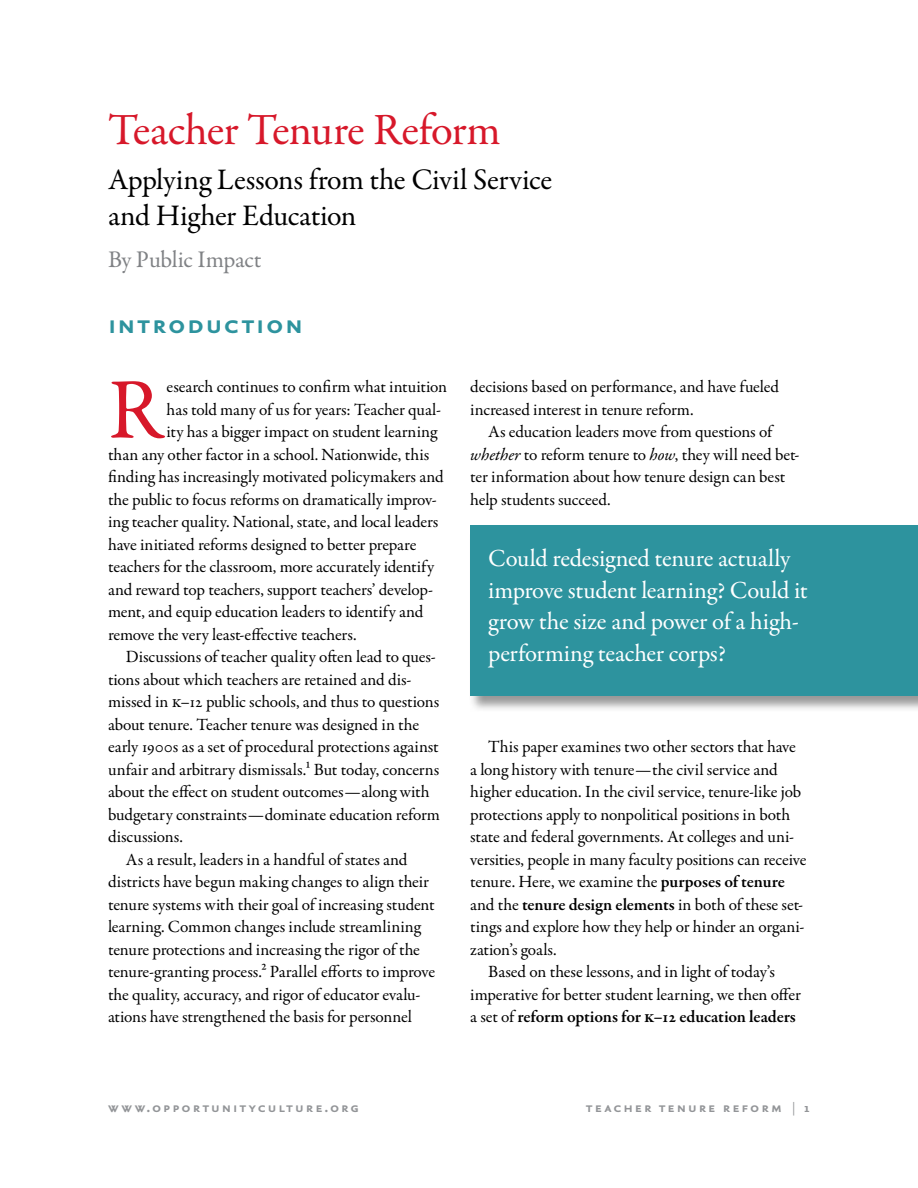
<style>
.page{position:relative;width:918px;height:1188px;background:#fff}
.page>*{position:absolute;margin:0;border:0;box-sizing:border-box;transform-origin:0 0}
.t1{font:86.7px "Garamond Premr Pro";color:#d7182a}
.t2{font:45px "Garamond Premr Pro";letter-spacing:-.02em;color:#d7182a}
.t3{font:31.5px "Seria Sans Bold Caps";letter-spacing:.05em;color:#2d939e}
.t4{font:30px/36px "Garamond Premr Pro";letter-spacing:-.01em;color:#000}
.t5{font:24.75px/31.5px "Garamond Premr Pro";letter-spacing:-.01em;color:#fff}
.t6{font:24px "Garamond Premr Pro";letter-spacing:-.01em;color:#808285}
.t7{font:17.25px/22.5px "Garamond Premr Pro";letter-spacing:-.005em;color:#000}
.t8{font:600 17.25px "Garamond Premr Pro";letter-spacing:-.01em;color:#000}
.t9{font:16.5px "Seria Sans Bold Caps";letter-spacing:.12em;color:#939598}
.s1{font-style:italic}
.s2{font-weight:600}
.s3{font-weight:400}
.s4{font-family:"Seria Sans"}
</style>
<div class="page">
<img style="left:470px;top:525px;width:448px;height:184px">
<div style="left:470px;top:526px;width:448px;height:170px;background:#2d939e"></div>
<h2 class="t2" style="left:108px;top:103px;width:394px">Teacher Tenure Reform</h2>
<h3 class="t4" style="left:108px;top:162px;width:446px">Applying Lessons from the Civil Service and Higher Education</h3>
<h3 class="t6" style="left:108px;top:245px;width:155px">By Public Impact</h3>
<h3 class="t3" style="left:108px;top:309px;width:197px">introduction</h3>
<h1 class="t1" style="left:108px;top:358px;width:56px">R</h1>
<p class="t7" style="left:167px;top:376px;width:282px">esearch continues to confirm what intuition</p>
<p class="t7" style="left:167px;top:399px;width:276px">has told many of us for years: Teacher qual-</p>
<p class="t7" style="left:167px;top:421px;width:273px">ity has a bigger impact on student learning</p>
<p class="t7" style="left:108px;top:444px;width:323px">than any other factor in a school. Nationwide, this</p>
<p class="t7" style="left:108px;top:466px;width:337px">finding has increasingly motivated policymakers and</p>
<p class="t7" style="left:108px;top:489px;width:330px">the public to focus reforms on dramatically improv-</p>
<p class="t7" style="left:108px;top:511px;width:332px">ing teacher quality. National, state, and local leaders</p>
<p class="t7" style="left:108px;top:534px;width:310px">have initiated reforms designed to better prepare</p>
<p class="t7" style="left:108px;top:556px;width:328px">teachers for the classroom, more accurately identify</p>
<p class="t7" style="left:108px;top:579px;width:327px">and reward top teachers, support teachers’ develop-</p>
<p class="t7" style="left:108px;top:601px;width:317px">ment, and equip education leaders to identify and</p>
<p class="t7" style="left:108px;top:624px;width:250px">remove the very least-effective teachers.</p>
<p class="t7" style="left:126px;top:646px;width:312px">Discussions of teacher quality often lead to ques-</p>
<p class="t7" style="left:108px;top:669px;width:305px">tions about which teachers are retained and dis-</p>
<p class="t7" style="left:108px;top:691px;width:333px">missed in K–12 public schools, and thus to questions</p>
<p class="t7" style="left:108px;top:714px;width:313px">about tenure. Teacher tenure was designed in the</p>
<p class="t7" style="left:108px;top:736px;width:332px">early 1900s as a set of procedural protections against</p>
<p class="t7" style="left:108px;top:759px;width:333px">unfair and arbitrary dismissals.1 But today, concerns</p>
<p class="t7" style="left:108px;top:781px;width:323px">about the effect on student outcomes — along with</p>
<p class="t7" style="left:108px;top:804px;width:334px">budgetary constraints — dominate education reform</p>
<p class="t7" style="left:108px;top:826px;width:76px">discussions.</p>
<p class="t7" style="left:126px;top:849px;width:283px">As a result, leaders in a handful of states and</p>
<p class="t7" style="left:108px;top:871px;width:323px">districts have begun making changes to align their</p>
<p class="t7" style="left:108px;top:893px;width:328px">tenure systems with their goal of increasing student</p>
<p class="t7" style="left:108px;top:916px;width:315px">learning. Common changes include streamlining</p>
<p class="t7" style="left:108px;top:938px;width:314px">tenure protections and increasing the rigor of the</p>
<p class="t7" style="left:108px;top:961px;width:329px">tenure-granting process.2 Parallel efforts to improve</p>
<p class="t7" style="left:108px;top:983px;width:314px">the quality, accuracy, and rigor of educator evalu-</p>
<p class="t7" style="left:108px;top:1006px;width:305px">ations have strengthened the basis for personnel</p>
<p class="t7" style="left:470px;top:376px;width:310px">decisions based on performance, and have fueled increased interest in tenure reform.</p>
<p class="t7" style="left:470px;top:421px;width:331px;text-indent:18px">As education leaders move from questions of <span class="s1">whether</span> to reform tenure to <span class="s1">how</span>, they will need bet&shy;ter information about how tenure design can best help students succeed.</p>
<h3 class="t5" style="left:488px;top:543px;width:321px">Could redesigned tenure actually improve student learning? Could it grow the size and power of a high&shy;performing teacher corps?</h3>
<p class="t7" style="left:488px;top:736px;width:309px">This paper examines two other sectors that have</p>
<p class="t7" style="left:470px;top:758px;width:309px">a long history with tenure — the civil service and</p>
<p class="t7" style="left:470px;top:781px;width:332px">higher education. In the civil service, tenure-like job</p>
<p class="t7" style="left:470px;top:803px;width:321px">protections apply to nonpolitical positions in both</p>
<p class="t7" style="left:470px;top:826px;width:325px">state and federal governments. At colleges and uni-</p>
<p class="t7" style="left:470px;top:848px;width:338px">versities, people in many faculty positions can receive</p>
<p class="t7" style="left:470px;top:871px;width:316px">tenure. Here, we examine the <span class="s2">purposes of tenure</span></p>
<p class="t7" style="left:470px;top:893px;width:334px">and the <span class="s2">tenure design elements</span> in both of these set-</p>
<p class="t7" style="left:470px;top:916px;width:336px">tings and explore how they help or hinder an organi-</p>
<p class="t7" style="left:470px;top:938px;width:88px">zation’s goals.</p>
<p class="t7" style="left:488px;top:961px;width:288px">Based on these lessons, and in light of today’s</p>
<p class="t7" style="left:470px;top:983px;width:332px">imperative for better student learning, we then offer</p>
<p class="t8" style="left:470px;top:1006px;width:327px"><span class="s3">a set of</span> reform options for K–12 education leaders</p>
<p class="t9" style="left:108px;top:1099px;width:253px">www.opportunityculture.org</p>
<p class="t9" style="left:586px;top:1099px;width:226px">teacher tenure reform <span class="s4">|</span> 1</p>
</div>
